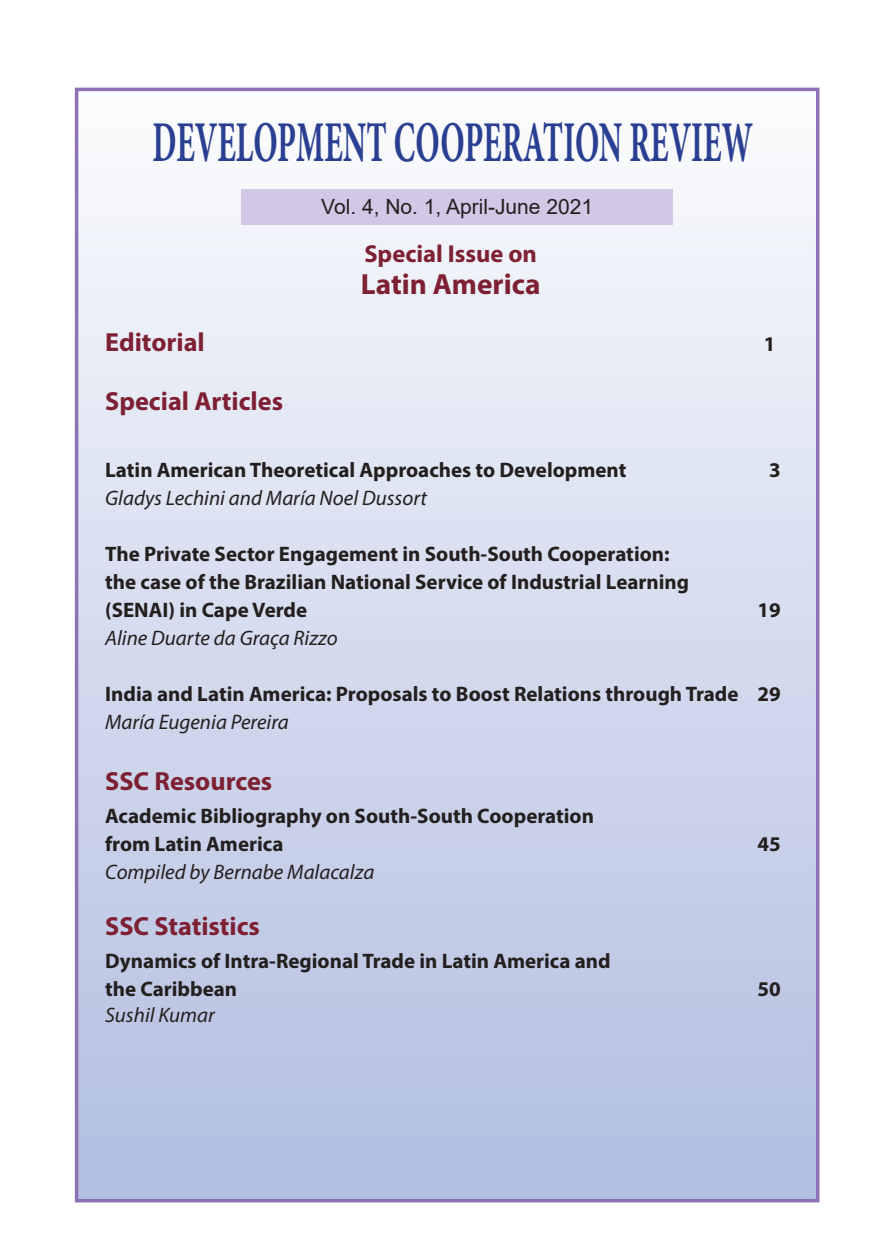
<style>
.page{position:relative;width:882px;height:1260px;background:#fff}
.page>*{position:absolute;margin:0;border:0;box-sizing:border-box;transform-origin:0 0}
.t1{font:700 57.75px "Minion Pro";color:#2a3f91;scale:.55 1}
.t2{font:700 29.22px "Myriad Pro";color:#7e2033}
.t3{font:700 26.25px "Myriad Pro";color:#7e2033}
.t4{font:700 24.5px "Myriad Pro";color:#7e2033}
.t5{font:700 21px/28px "Myriad Pro";color:#241f1f}
.t6{font:italic 21px "Myriad Pro";color:#241f1f}
.t7{font:21px "Arial";color:#241f1f}
</style>
<div class="page">
<div style="left:77px;top:89px;width:741px;height:1112px;background:linear-gradient(to bottom,#fbfcfe,#b0bde0)"></div>
<div style="left:75px;top:88px;width:744px;height:1114px;border:4px solid #8e72b4"></div>
<div style="left:241px;top:189px;width:432px;height:35px;background:#d0c8e4"></div>
<h1 class="t1" style="left:153px;top:102px;width:1093px">DEVELOPMENT COOPERATION REVIEW</h1>
<p class="t7" style="left:321px;top:192px;width:273px">Vol. 4, No. 1, April-June 2021</p>
<p class="t4" style="left:364px;top:237px;width:174px">Special Issue on</p>
<h2 class="t2" style="left:361px;top:265px;width:181px">Latin America</h2>
<p class="t3" style="left:105px;top:325px;width:101px">Editorial</p>
<p class="t5" style="left:764px;top:330px;width:13px">1</p>
<p class="t3" style="left:105px;top:385px;width:179px">Special Articles</p>
<p class="t5" style="left:105px;top:455px;width:523px">Latin American Theoretical Approaches to Development</p>
<p class="t5" style="left:769px;top:455px;width:13px">3</p>
<p class="t6" style="left:105px;top:485px;width:324px">Gladys Lechini and María Noel Dussort</p>
<p class="t5" style="left:105px;top:539px;width:586px">The Private Sector Engagement in South-South Cooperation: the case of the Brazilian National Service of Industrial Learning (SENAI) in Cape Verde</p>
<p class="t5" style="left:757px;top:595px;width:25px">19</p>
<p class="t6" style="left:105px;top:625px;width:234px">Aline Duarte da Graça Rizzo</p>
<p class="t5" style="left:105px;top:679px;width:677px">India and Latin America: Proposals to Boost Relations through Trade 29</p>
<p class="t6" style="left:105px;top:709px;width:185px">María Eugenia Pereira</p>
<p class="t3" style="left:105px;top:764px;width:169px">SSC Resources</p>
<p class="t5" style="left:105px;top:801px;width:490px">Academic Bibliography on South-South Cooperation from Latin America</p>
<p class="t5" style="left:757px;top:829px;width:25px">45</p>
<p class="t6" style="left:105px;top:859px;width:271px">Compiled by Bernabe Malacalza</p>
<p class="t3" style="left:105px;top:909px;width:156px">SSC Statistics</p>
<p class="t5" style="left:105px;top:946px;width:507px">Dynamics of Intra-Regional Trade in Latin America and the Caribbean</p>
<p class="t6" style="left:105px;top:1002px;width:111px">Sushil Kumar</p>
<p class="t5" style="left:757px;top:974px;width:25px">50</p>
</div>
